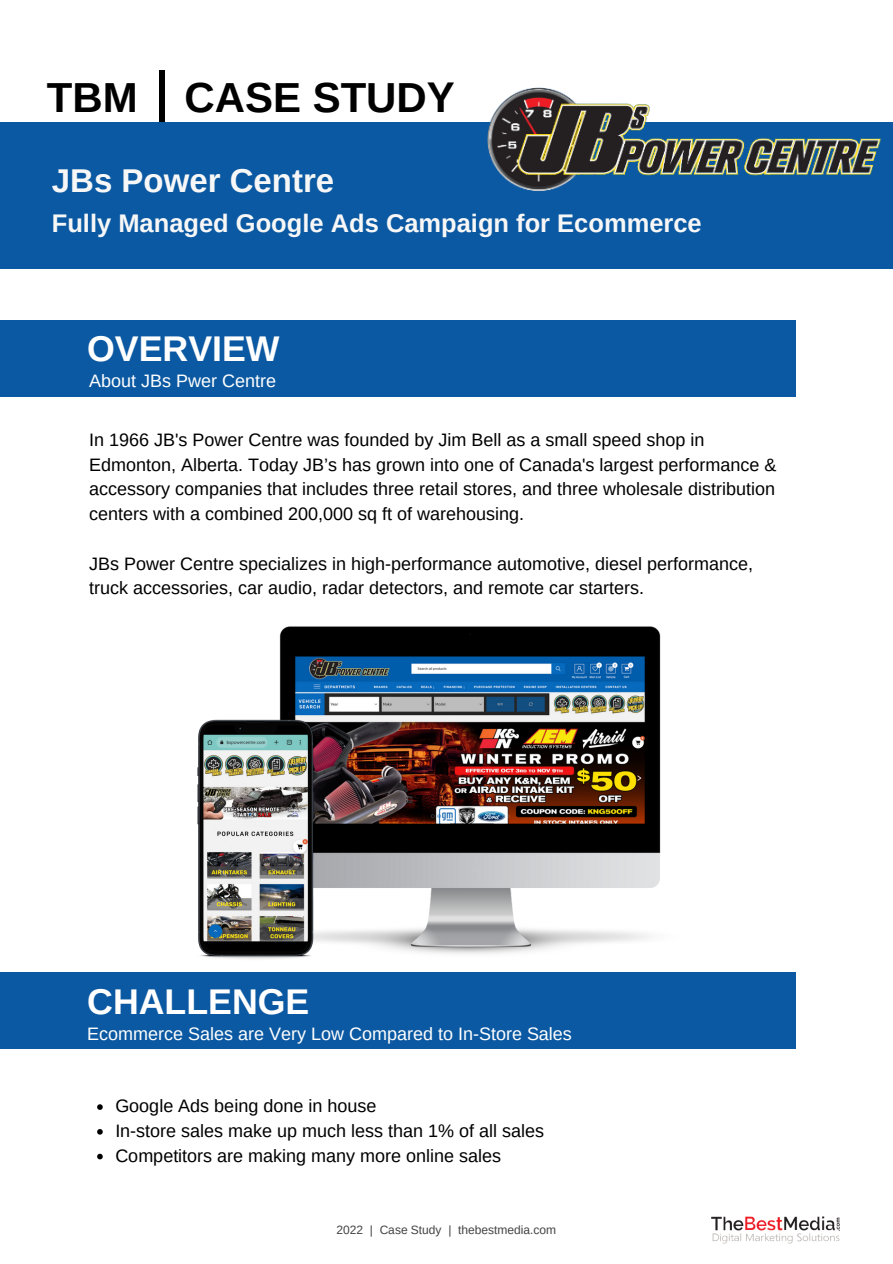
<style>
.page{position:relative;width:893px;height:1264px;background:#fff}
.page>*{position:absolute;margin:0;border:0;box-sizing:border-box;transform-origin:0 0}
.t1{font:700 42px "Arimo";color:#000}
.t2{font:700 35.7px "Arimo";color:#fff}
.t3{font:700 33px "Arimo";color:#f7f7f7}
.t4{font:700 25.5px "Arimo";color:#f7f7f7}
.t5{font:18px/24.8px "Arimo";color:#000}
.t6{font:18px "Arimo";color:#fff}
.t7{font:12px "Arimo";color:#434343}
</style>
<div class="page">
<div style="left:159px;top:70px;width:6px;height:75px;background:#000"></div>
<div style="left:0;top:122px;width:892px;height:147px;background:#0b59a2"></div>
<img style="left:711px;top:1216px;width:129px;height:28px">
<div style="left:0;top:320px;width:795px;height:76px;background:#0b59a2"></div>
<div style="left:0;top:972px;width:795px;height:77px;background:#0b59a2"></div>
<img style="left:487px;top:87px;width:394px;height:104px">
<img style="left:279px;top:626px;width:382px;height:327px">
<img style="left:197px;top:665px;width:305px;height:294px">
<svg style="left:97px;top:1104px;width:6px;height:5px"></svg>
<svg style="left:97px;top:1129px;width:6px;height:5px"></svg>
<svg style="left:97px;top:1153px;width:6px;height:6px"></svg>
<h1 class="t1" style="left:47px;top:74px;width:409px">TBM CASE STUDY</h1>
<h3 class="t3" style="left:52px;top:162px;width:284px">JBs Power Centre</h3>
<h3 class="t4" style="left:52px;top:209px;width:651px">Fully Managed Google Ads Campaign for Ecommerce</h3>
<h2 class="t2" style="left:87px;top:329px;width:194px">OVERVIEW</h2>
<p class="t6" style="left:89px;top:370px;width:188px">About JBs Pwer Centre</p>
<p class="t5" style="left:89px;top:427px;width:688px">In 1966 JB's Power Centre was founded by Jim Bell as a small speed shop in Edmonton, Alberta. Today JB’s has grown into one of Canada's largest performance &amp; accessory companies that includes three retail stores, and three wholesale distribution centers with a combined 200,000 sq ft of warehousing.</p>
<p class="t5" style="left:89px;top:551px;width:665px">JBs Power Centre specializes in high-performance automotive, diesel performance, truck accessories, car audio, radar detectors, and remote car starters.</p>
<h2 class="t2" style="left:87px;top:981px;width:224px">CHALLENGE</h2>
<p class="t6" style="left:87px;top:1023px;width:486px">Ecommerce Sales are Very Low Compared to In-Store Sales</p>
<p class="t5" style="left:115px;top:1093px;width:430px">Google Ads being done in house<br>In-store sales make up much less than 1% of all sales<br>Competitors are making many more online sales</p>
<p class="t7" style="left:336px;top:1222px;width:221px">2022 | Case Study | thebestmedia.com</p>
</div>
